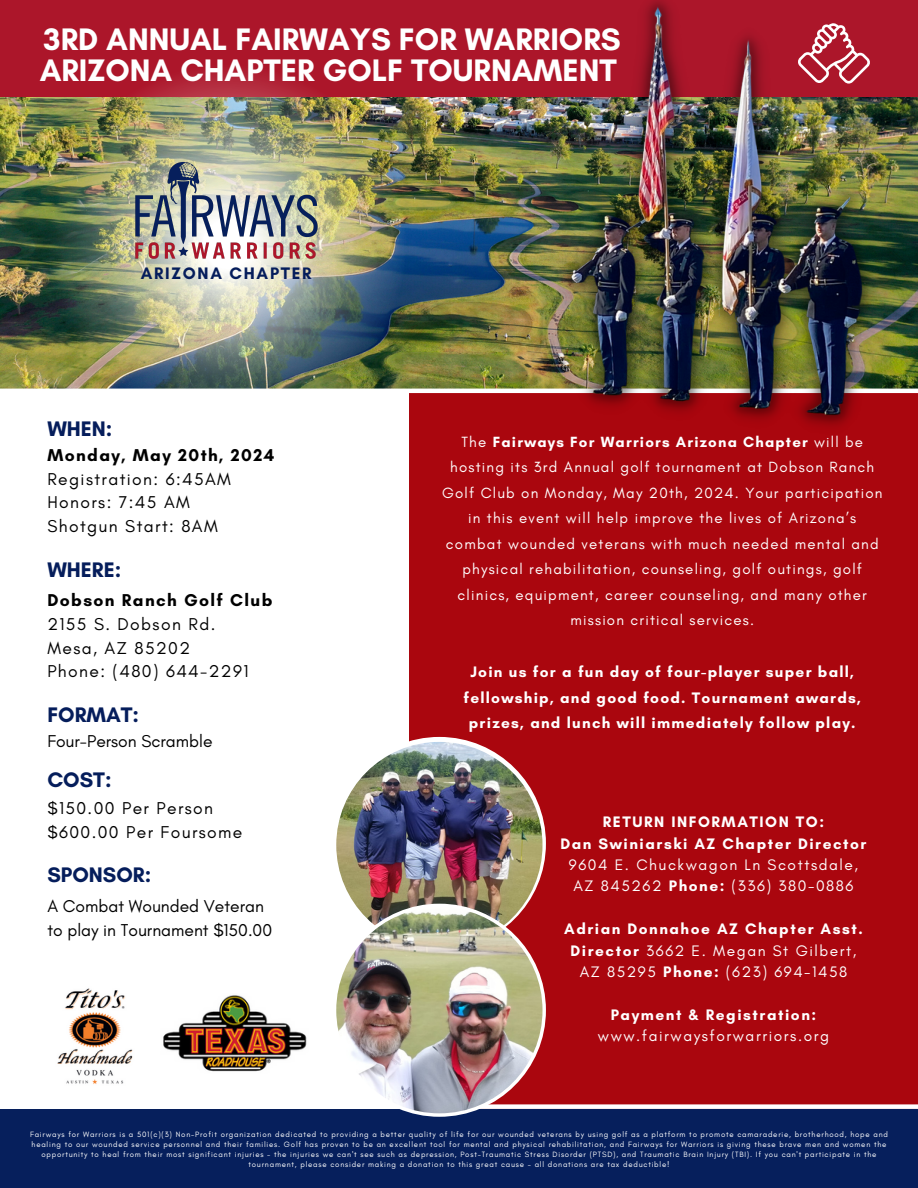
<style>
.page{position:relative;width:918px;height:1188px;background:#fff}
.page>*{position:absolute;margin:0;border:0;box-sizing:border-box;transform-origin:0 0}
.t1{font:700 31.65px/30.9px "Glacial Indifference";color:#fff}
.t2{font:700 21.45px "Glacial Indifference";color:#051d5b}
.t3{font:17.4px "Glacial Indifference";letter-spacing:.08em;color:#000}
.t4{font:17.4px "Glacial Indifference";color:#000}
.t5{font:700 17.4px "Glacial Indifference";letter-spacing:.08em;color:#000}
.t6{font:700 16.95px "Glacial Indifference";letter-spacing:.1em;color:#051d5b}
.t7{font:700 15.45px/21.3px "Glacial Indifference";letter-spacing:.1em;color:#fff;text-align:center}
.t8{font:700 15.45px/25.5px "Glacial Indifference";letter-spacing:.08em;color:#fff;text-align:center}
.t9{font:15.45px/21.3px "Glacial Indifference";letter-spacing:.1em;color:#fff;text-align:center}
.t10{font:15px/25.5px "Glacial Indifference";letter-spacing:.08em;color:#fff;text-align:center}
.t11{font:7.8px/9.8px "Glacial Indifference";letter-spacing:.1em;color:#fff;text-align:center}
.s1{font-weight:700}
.s2{font-weight:400}
</style>
<div class="page">
<div style="left:410px;top:331px;width:508px;height:857px;background:#aa060e"></div>
<img style="left:0;top:97px;width:918px;height:292px">
<div style="left:0;top:0;width:918px;height:97px;background:#ac162a"></div>
<hr style="left:0;top:389px;width:918px;height:4px;background:#fff">
<img style="left:553px;top:0;width:328px;height:426px">
<div style="left:0;top:1109px;width:918px;height:79px;background:#061f5c"></div>
<img style="left:47px;top:74px;width:359px;height:315px">
<div style="left:18px;top:1104px;width:900px;height:5px;background:#fff"></div>
<div style="left:333px;top:737px;width:213px;height:213px;background:#fff;border-radius:50%"></div>
<img style="left:336px;top:742px;width:207px;height:206px;border-radius:50%">
<div style="left:333px;top:904px;width:213px;height:213px;background:#fff;border-radius:50%"></div>
<img style="left:336px;top:907px;width:207px;height:206px;border-radius:50%">
<img style="left:125px;top:156px;width:203px;height:109px">
<img style="left:57px;top:988px;width:76px;height:96px">
<img style="left:163px;top:995px;width:144px;height:77px">
<p class="t1" style="left:40px;top:24px;width:583px">3RD ANNUAL FAIRWAYS FOR WARRIORS<br>ARIZONA CHAPTER GOLF TOURNAMENT</p>
<p class="t6" style="left:141px;top:263px;width:172px">ARIZONA CHAPTER</p>
<p class="t2" style="left:47px;top:416px;width:67px">WHEN:</p>
<p class="t5" style="left:47px;top:444px;width:228px">Monday, May 20th, 2024</p>
<p class="t3" style="left:47px;top:468px;width:185px">Registration: 6:45AM</p>
<p class="t3" style="left:47px;top:492px;width:144px">Honors: 7:45 AM</p>
<p class="t3" style="left:47px;top:515px;width:172px">Shotgun Start: 8AM</p>
<p class="t2" style="left:47px;top:556px;width:75px">WHERE:</p>
<p class="t5" style="left:47px;top:590px;width:227px">Dobson Ranch Golf Club</p>
<p class="t3" style="left:47px;top:613px;width:169px">2155 S. Dobson Rd.</p>
<p class="t3" style="left:47px;top:637px;width:144px">Mesa, AZ 85202</p>
<p class="t3" style="left:47px;top:661px;width:203px">Phone: (480) 644-2291</p>
<p class="t2" style="left:47px;top:701px;width:93px">FORMAT:</p>
<p class="t4" style="left:47px;top:731px;width:167px">Four-Person Scramble</p>
<p class="t2" style="left:47px;top:766px;width:66px">COST:</p>
<p class="t3" style="left:47px;top:797px;width:167px">$150.00 Per Person</p>
<p class="t3" style="left:47px;top:821px;width:197px">$600.00 Per Foursome</p>
<p class="t2" style="left:47px;top:862px;width:105px">SPONSOR:</p>
<p class="t4" style="left:47px;top:895px;width:218px">A Combat Wounded Veteran</p>
<p class="t4" style="left:47px;top:920px;width:226px">to play in Tournament $150.00</p>
<p class="t10" style="left:442px;top:429px;width:442px">The <span class="s1">Fairways For Warriors Arizona Chapter</span> will be hosting its 3rd Annual golf tournament at Dobson Ranch Golf Club on Monday, May 20th, 2024. Your participation in this event will help improve the lives of Arizona’s combat wounded veterans with much needed mental and physical rehabilitation, counseling, golf outings, golf clinics, equipment, career counseling, and many other mission critical services.</p>
<p class="t8" style="left:464px;top:659px;width:399px">Join us for a fun day of four-player super ball, fellowship, and good food. Tournament awards, prizes, and lunch will immediately follow play.</p>
<p class="t7" style="left:603px;top:811px;width:223px">RETURN INFORMATION TO:</p>
<p class="t7" style="left:561px;top:833px;width:307px">Dan Swiniarski AZ Chapter Director<br><span class="s2">9604 E. Chuckwagon Ln Scottsdale,</span></p>
<p class="t9" style="left:573px;top:875px;width:282px">AZ 845262 <span class="s1">Phone:</span> (336) 380-0886</p>
<p class="t7" style="left:564px;top:918px;width:300px">Adrian Donnahoe AZ Chapter Asst.<br>Director <span class="s2">3662 E. Megan St Gilbert,</span></p>
<p class="t9" style="left:580px;top:961px;width:269px">AZ 85295 <span class="s1">Phone:</span> (623) 694-1458</p>
<p class="t9" style="left:598px;top:1004px;width:233px"><span class="s1">Payment &amp; Registration: </span>www.fairwaysforwarriors.org</p>
<p class="t11" style="left:30px;top:1130px;width:859px">Fairways for Warriors is a 501(c)(3) Non-Profit organization dedicated to providing a better quality of life for our wounded veterans by using golf as a platform to promote camaraderie, brotherhood, hope and healing to our wounded service personnel and their families. Golf has proven to be an excellent tool for mental and physical rehabilitation, and Fairways for Warriors is giving these brave men and women the opportunity to heal from their most significant injuries - the injuries we can't see such as depression, Post-Traumatic Stress Disorder (PTSD), and Traumatic Brain Injury (TBI). If you can't participate in the tournament, please consider making a donation to this great cause - all donations are tax deductible!</p>
</div>
